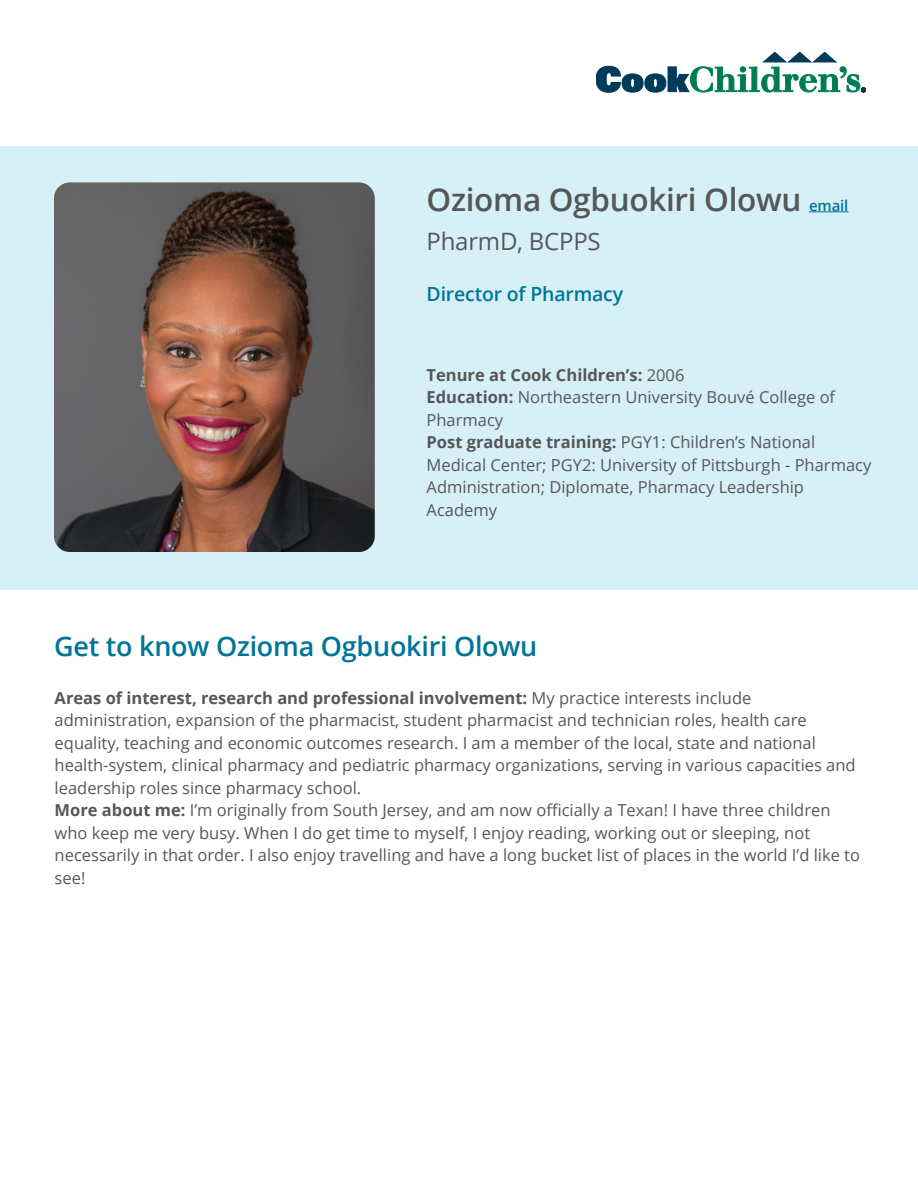
<style>
.page{position:relative;width:918px;height:1188px;background:#fff}
.page>*{position:absolute;margin:0;border:0;box-sizing:border-box;transform-origin:0 0}
.t1{font:600 31.5px "Open Sans";letter-spacing:-.01em;color:#555759}
.t2{font:600 27px "Open Sans";letter-spacing:-.01em;color:#007597}
.t3{font:24px "Open Sans";letter-spacing:-.01em;color:#555759}
.t4{font:600 19.5px "Open Sans";letter-spacing:-.01em;color:#007597}
.t5{font:16.5px/22.5px "Open Sans";color:#555759}
.s1{font-size:15px;color:#007597}
.s2{font-weight:700}
</style>
<div class="page">
<svg style="left:596px;top:52px;width:270px;height:40px"></svg>
<div style="left:0;top:147px;width:918px;height:443px;background:#d7eff7"></div>
<hr style="left:809px;top:211px;width:39px;height:1px;background:#007597">
<img style="left:54px;top:182px;width:321px;height:370px">
<h1 class="t1" style="left:427px;top:178px;width:423px">Ozioma Ogbuokiri Olowu <span class="s1">email</span></h1>
<h3 class="t3" style="left:427px;top:225px;width:176px">PharmD, BCPPS</h3>
<p class="t4" style="left:427px;top:280px;width:198px">Director of Pharmacy</p>
<p class="t5" style="left:427px;top:363px;width:446px"><span class="s2">Tenure at Cook Children’s:</span> 2006<br><span class="s2">Education:</span> Northeastern University Bouvé College of Pharmacy<br><span class="s2">Post graduate training:</span> PGY1: Children’s National Medical Center; PGY2: University of Pittsburgh - Pharmacy Administration; Diplomate, Pharmacy Leadership Academy</p>
<h2 class="t2" style="left:54px;top:628px;width:485px">Get to know Ozioma Ogbuokiri Olowu</h2>
<p class="t5" style="left:55px;top:686px;width:807px"><span class="s2">Areas of interest, research and professional involvement:</span> My practice interests include administration, expansion of the pharmacist, student pharmacist and technician roles, health care equality, teaching and economic outcomes research. I am a member of the local, state and national health-system, clinical pharmacy and pediatric pharmacy organizations, serving in various capacities and leadership roles since pharmacy school.<br><span class="s2">More about me:</span> I’m originally from South Jersey, and am now officially a Texan! I have three children who keep me very busy. When I do get time to myself, I enjoy reading, working out or sleeping, not necessarily in that order. I also enjoy travelling and have a long bucket list of places in the world I’d like to see!</p>
</div>
